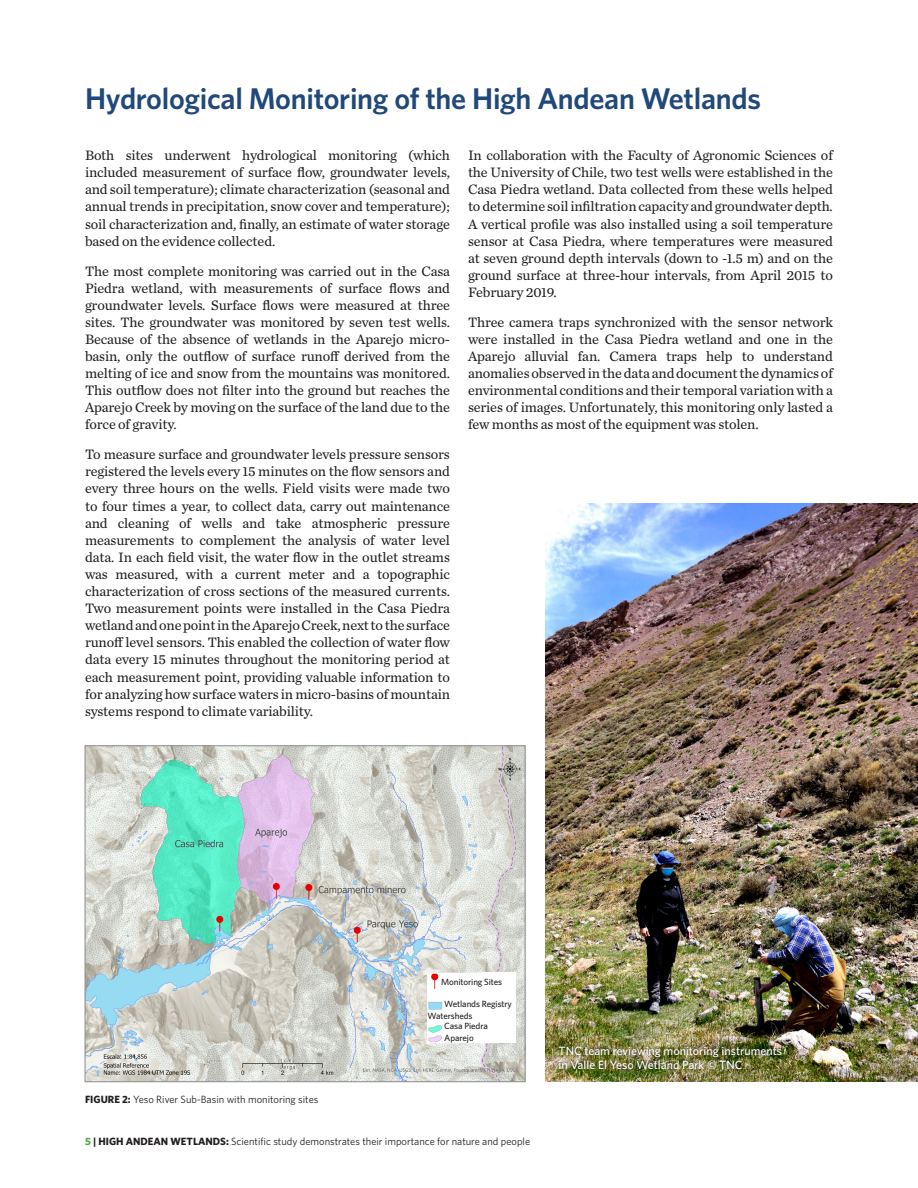
<style>
.page{position:relative;width:918px;height:1188px;background:#fff}
.page>*{position:absolute;margin:0;border:0;box-sizing:border-box;transform-origin:0 0}
.t1{font:600 30px "Whitney";letter-spacing:-.01em;color:#20487b}
.t2{font:14.25px/17.1px "Chronicle Text G2";letter-spacing:-.01em;color:#231f20;text-align:justify}
.t3{font:500 12px/14.4px "Whitney";color:#fff}
.t4{font:10.5px "Whitney";color:#231f20}
.t5{font:500 9px "Whitney";letter-spacing:-.01em;color:#231f20}
.s1{font-weight:700}
.s2{font-weight:700;color:#44aa42}
</style>
<div class="page">
<img style="left:546px;top:504px;width:372px;height:578px">
<img style="left:86px;top:747px;width:438px;height:333px">
<div style="left:84px;top:745px;width:442px;height:337px;border:1px solid #939598"></div>
<div style="left:482px;top:972px;width:34px;height:71px;background:#fff"></div>
<div style="left:441px;top:978px;width:63px;height:11px;background:#fff"></div>
<div style="left:444px;top:1000px;width:72px;height:11px;background:#fff"></div>
<div style="left:428px;top:1011px;width:71px;height:11px;background:#fff"></div>
<div style="left:444px;top:1022px;width:49px;height:21px;background:#fff"></div>
<div style="left:555px;top:1042px;width:231px;height:31px;background:#231f20;opacity:.75"></div>
<p class="t1" style="left:85px;top:79px;width:677px">Hydrological Monitoring of the High Andean Wetlands</p>
<p class="t2" style="left:85px;top:146px;width:366px">Both sites underwent hydrological monitoring (which included measurement of surface flow, groundwater levels, and soil temperature); climate characterization (seasonal and annual trends in precipitation, snow cover and temperature); soil characterization and, finally, an estimate of water storage based on the evidence collected.</p>
<p class="t2" style="left:85px;top:261px;width:366px">The most complete monitoring was carried out in the Casa Piedra wetland, with measurements of surface flows and groundwater levels. Surface flows were measured at three sites. The groundwater was monitored by seven test wells.<br>Because of the absence of wetlands in the Aparejo micro&shy;basin, only the outflow of surface runoff derived from the melting of ice and snow from the mountains was monitored.<br>This outflow does not filter into the ground but reaches the Aparejo Creek by moving on the surface of the land due to the force of gravity.</p>
<p class="t2" style="left:85px;top:445px;width:366px">To measure surface and groundwater levels pressure sensors registered the levels every 15 minutes on the flow sensors and every three hours on the wells. Field visits were made two to four times a year, to collect data, carry out maintenance and cleaning of wells and take atmospheric pressure measurements to complement the analysis of water level data. In each field visit, the water flow in the outlet streams was measured, with a current meter and a topographic characterization of cross sections of the measured currents.<br>Two measurement points were installed in the Casa Piedra wetland and one point in the Aparejo Creek, next to the surface runoff level sensors. This enabled the collection of water flow data every 15 minutes throughout the monitoring period at each measurement point, providing valuable information to for analyzing how surface waters in micro-basins of mountain systems respond to climate variability.</p>
<p class="t2" style="left:468px;top:146px;width:366px">In collaboration with the Faculty of Agronomic Sciences of the University of Chile, two test wells were established in the Casa Piedra wetland. Data collected from these wells helped to determine soil infiltration capacity and groundwater depth.<br>A vertical profile was also installed using a soil temperature sensor at Casa Piedra, where temperatures were measured at seven ground depth intervals (down to -1.5 m) and on the ground surface at three-hour intervals, from April 2015 to February 2019.</p>
<p class="t2" style="left:468px;top:313px;width:366px">Three camera traps synchronized with the sensor network were installed in the Casa Piedra wetland and one in the Aparejo alluvial fan. Camera traps help to understand anomalies observed in the data and document the dynamics of environmental conditions and their temporal variation with a series of images. Unfortunately, this monitoring only lasted a few months as most of the equipment was stolen.</p>
<p class="t4" style="left:85px;top:1093px;width:235px"><span class="s1">FIGURE 2:</span> Yeso River Sub-Basin with monitoring sites</p>
<p class="t5" style="left:441px;top:976px;width:63px">Monitoring Sites</p>
<p class="t5" style="left:444px;top:998px;width:69px">Wetlands Registry</p>
<p class="t5" style="left:428px;top:1009px;width:46px">Watersheds</p>
<p class="t5" style="left:444px;top:1020px;width:45px">Casa Piedra</p>
<p class="t5" style="left:444px;top:1032px;width:31px">Aparejo</p>
<p class="t4" style="left:85px;top:1134px;width:447px"><span class="s2">5</span> <span class="s1">| HIGH ANDEAN WETLANDS:</span> Scientific study demonstrates their importance for nature and people</p>
<p class="t3" style="left:558px;top:1043px;width:225px">TNC team reviewing monitoring instruments in Valle El Yeso Wetland Park © TNC</p>
</div>
